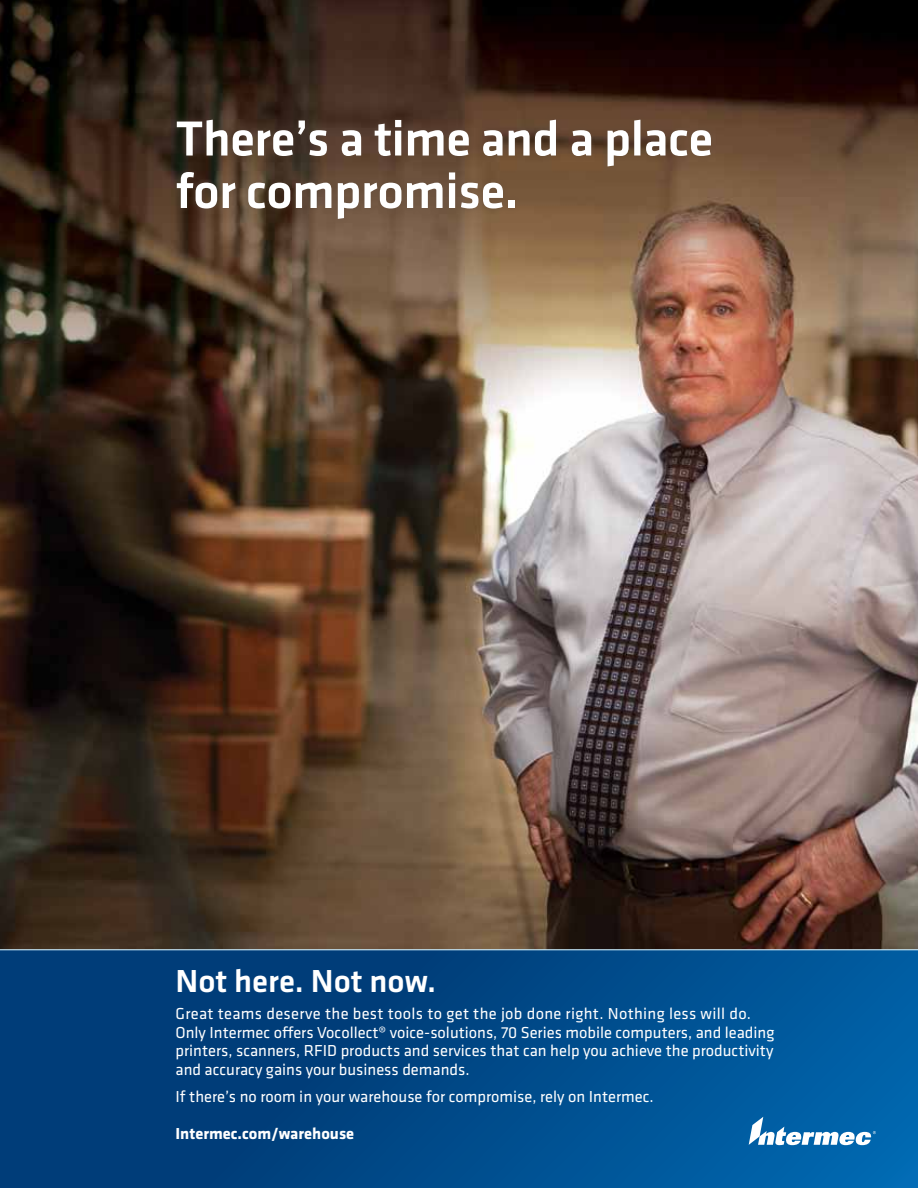
<style>
.page{position:relative;width:918px;height:1188px;background:#fff}
.page>*{position:absolute;margin:0;border:0;box-sizing:border-box;transform-origin:0 0}
.t1{font:500 51px/52.5px "Klavika";letter-spacing:-.01em;color:#fff}
.t2{font:500 33px "Klavika";color:#fff}
.t3{font:16.5px/18.8px "Klavika";color:#fff}
.t4{font:700 16.5px "Klavika";color:#fff}
</style>
<div class="page">
<img style="left:0;top:0;width:918px;height:949px">
<div style="left:0;top:950px;width:918px;height:238px;background:linear-gradient(to right,#00356e,#0060a5)"></div>
<svg style="left:749px;top:1117px;width:127px;height:28px"></svg>
<hr style="left:0;top:949px;width:918px;height:1px;background:#c7eafb">
<div style="left:171px;top:114px;width:546px;height:111px;background:#5f4d3f;opacity:.5"></div>
<h1 class="t1" style="left:176px;top:111px;width:539px">There’s a time and a place for compromise.</h1>
<h2 class="t2" style="left:176px;top:958px;width:262px">Not here. Not now.</h2>
<p class="t3" style="left:176px;top:1004px;width:600px">Great teams deserve the best tools to get the job done right. Nothing less will do.<br>Only Intermec offers Vocollect® voice-solutions, 70 Series mobile computers, and leading printers, scanners, RFID products and services that can help you achieve the productivity and accuracy gains your business demands.</p>
<p class="t3" style="left:176px;top:1087px;width:480px">If there’s no room in your warehouse for compromise, rely on Intermec.</p>
<p class="t4" style="left:176px;top:1121px;width:180px">Intermec.com/warehouse</p>
</div>
